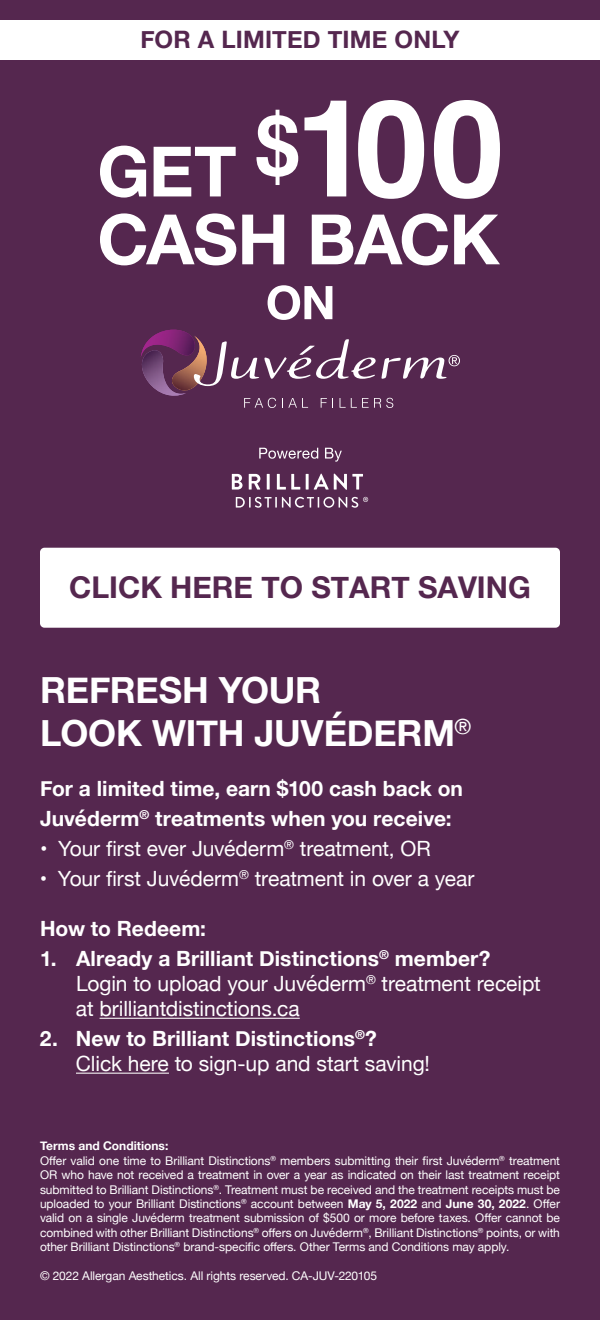
<style>
.page{position:relative;width:600px;height:1320px;background:#55274f}
.page>*{position:absolute;margin:0;border:0;box-sizing:border-box;transform-origin:0 0}
.t1{font:700 36px/43.2px "Helvetica Neue";letter-spacing:-.005em;color:#fff}
.t2{font:700 30px "Helvetica Neue";color:#55274f}
.t3{font:700 24px "Helvetica Neue";letter-spacing:.005em;color:#55274f}
.t4{font:21px/25.2px "Helvetica Neue";letter-spacing:-.005em;color:#fff}
.t5{font:700 21px/29.7px "Helvetica Neue";color:#fff}
.t6{font:12px/14.4px "Helvetica Neue";letter-spacing:-.005em;color:#fff}
.s1{font-weight:700}
</style>
<div class="page">
<div style="left:0;top:20px;width:600px;height:40px;background:#fff"></div>
<svg style="left:140px;top:330px;width:320px;height:78px"></svg>
<svg style="left:268px;top:285px;width:64px;height:35px"></svg>
<svg style="left:100px;top:146px;width:136px;height:52px"></svg>
<svg style="left:100px;top:213px;width:400px;height:52px"></svg>
<svg style="left:256px;top:100px;width:244px;height:99px"></svg>
<svg style="left:232px;top:474px;width:11px;height:16px"></svg>
<svg style="left:249px;top:474px;width:11px;height:16px"></svg>
<hr style="left:267px;top:474px;width:3px;height:16px;background:#fff">
<svg style="left:277px;top:474px;width:23px;height:16px"></svg>
<hr style="left:306px;top:474px;width:3px;height:16px;background:#fff">
<svg style="left:314px;top:474px;width:49px;height:16px"></svg>
<svg style="left:236px;top:497px;width:132px;height:11px"></svg>
<svg style="left:259px;top:448px;width:83px;height:14px"></svg>
<div style="left:40px;top:548px;width:520px;height:80px;background:#fff;border-radius:4px"></div>
<hr style="left:100px;top:1018px;width:200px;height:1px;background:#fff">
<hr style="left:76px;top:1073px;width:93px;height:1px;background:#fff">
<h3 class="t3" style="left:141px;top:21px;width:320px">FOR A LIMITED TIME ONLY</h3>
<h2 class="t2" style="left:69px;top:564px;width:463px">CLICK HERE TO START SAVING</h2>
<h1 class="t1" style="left:40px;top:669px;width:433px">REFRESH YOUR<br>LOOK WITH JUVÉDERM<sup>®</sup></h1>
<h3 class="t5" style="left:40px;top:775px;width:424px">For a limited time, earn $100 cash back on<br>Juvéderm<sup>®</sup> treatments when you receive:</h3>
<h3 class="t4" style="left:40px;top:837px;width:392px">• Your first ever Juvéderm<sup>®</sup> treatment, OR</h3>
<h3 class="t4" style="left:40px;top:867px;width:436px">• Your first Juvéderm<sup>®</sup> treatment in over a year</h3>
<h3 class="t5" style="left:40px;top:914px;width:168px">How to Redeem:</h3>
<h3 class="t4" style="left:76px;top:947px;width:466px;text-indent:-36px"><span class="s1">1. Already a Brilliant Distinctions</span><sup>®</sup> <span class="s1">member?<br></span>Login to upload your Juvéderm<sup>®</sup> treatment receipt at brilliantdistinctions.ca</h3>
<h3 class="t4" style="left:76px;top:1027px;width:356px;text-indent:-36px"><span class="s1">2. New to Brilliant Distinctions</span><sup>®</sup><span class="s1">?<br></span>Click here to sign-up and start saving!</h3>
<p class="t6" style="left:40px;top:1140px;width:522px"><span class="s1">Terms and Conditions:<br></span>Offer valid one time to Brilliant Distinctions<sup>®</sup> members submitting their first Juvéderm<sup>®</sup> treatment OR who have not received a treatment in over a year as indicated on their last treatment receipt submitted to Brilliant Distinctions<sup>®</sup>. Treatment must be received and the treatment receipts must be uploaded to your Brilliant Distinctions<sup>®</sup> account between <span class="s1">May 5, 2022</span> and <span class="s1">June 30, 2022</span>. Offer valid on a single Juvéderm treatment submission of $500 or more before taxes. Offer cannot be combined with other Brilliant Distinctions<sup>®</sup> offers on Juvéderm<sup>®</sup>, Brilliant Distinctions<sup>®</sup> points, or with other Brilliant Distinctions<sup>®</sup> brand-specific offers. Other Terms and Conditions may apply.</p>
<p class="t6" style="left:40px;top:1269px;width:339px">© 2022 Allergan Aesthetics. All rights reserved. CA-JUV-220105</p>
</div>
